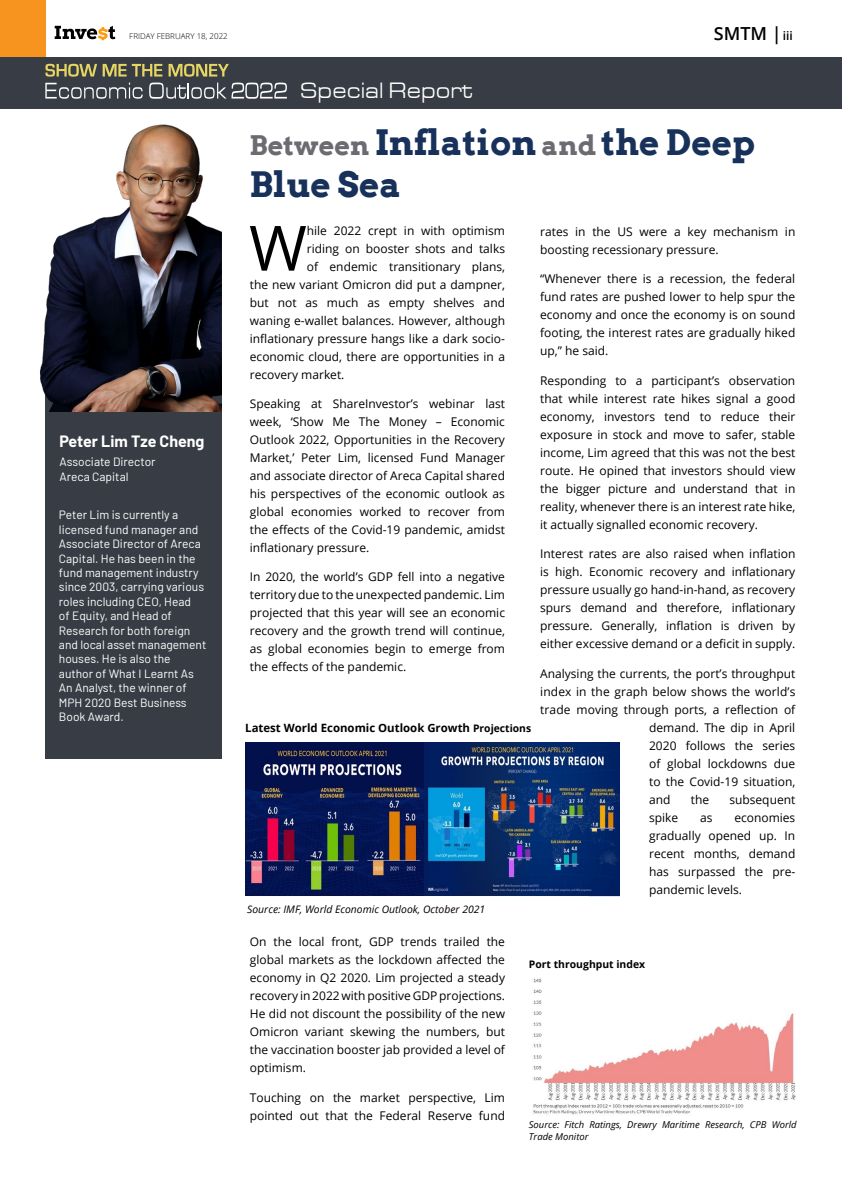
<style>
.page{position:relative;width:842px;height:1191px;background:#fff}
.page>*{position:absolute;margin:0;border:0;box-sizing:border-box;transform-origin:0 0}
.t1{font:62.4px "Open Sans";color:#000}
.t2{font:700 35px/42px "Arvo";color:#17315b}
.t3{font:23px "Eurostile Extended";color:#fff;scale:.85 1}
.t4{font:600 18px "Open Sans";color:#000}
.t5{font:700 16px "Barlow";color:#fff}
.t6{font:12px/18px "Open Sans";color:#000;text-align:justify}
.t7{font:12px/14.4px "Barlow";color:#fff}
.t8{font:700 11.4px "Open Sans";color:#000}
.t9{font:italic 10.4px "Open Sans";color:#000}
.t10{font:700 10.4px "Open Sans";color:#000}
.t11{font:italic 9.4px/11.3px "Open Sans";color:#000}
.t12{font:300 8px "Open Sans";color:#000}
.s1{font-size:12px}
.s2{font-size:27px;color:#6c6b71}
.s3{font-size:10.3px}
</style>
<div class="page">
<div style="left:46px;top:376px;width:176px;height:382px;background:#383d45"></div>
<img style="left:40px;top:124px;width:182px;height:287px">
<img style="left:246px;top:742px;width:374px;height:154px">
<img style="left:533px;top:978px;width:262px;height:137px">
<div style="left:0;top:57px;width:842px;height:51px;background:#383d45"></div>
<svg style="left:45px;top:64px;width:52px;height:13px"></svg>
<svg style="left:103px;top:64px;width:59px;height:13px"></svg>
<svg style="left:169px;top:64px;width:60px;height:13px"></svg>
<svg style="left:45px;top:83px;width:98px;height:16px"></svg>
<svg style="left:149px;top:83px;width:138px;height:16px"></svg>
<div style="left:0;top:0;width:45px;height:57px;background:#f7941f"></div>
<svg style="left:55px;top:26px;width:60px;height:14px"></svg>
<p class="t12" style="left:129px;top:31px;width:100px">FRIDAY FEBRUARY 18, 2022</p>
<h3 class="t4" style="left:714px;top:21px;width:80px">SMTM |<span class="s1">iii</span></h3>
<h3 class="t3" style="left:300px;top:78px;width:205px">Special Report</h3>
<h3 class="t5" style="left:60px;top:429px;width:146px">Peter Lim Tze Cheng</h3>
<p class="t7" style="left:60px;top:454px;width:98px">Associate Director<br>Areca Capital</p>
<p class="t7" style="left:59px;top:507px;width:149px">Peter Lim is currently a licensed fund manager and<br>Associate Director of Areca<br>Capital. He has been in the fund management industry since 2003, carrying various roles including CEO, Head<br>of Equity, and Head of<br>Research for both foreign and local asset management houses. He is also the author of What I Learnt As<br>An Analyst, the winner of<br>MPH 2020 Best Business<br>Book Award.</p>
<h2 class="t2" style="left:249px;top:121px;width:507px"><span class="s2">Between</span> Inflation <span class="s2">and</span> the Deep<br>Blue Sea</h2>
<h1 class="t1" style="left:249px;top:205px;width:59px">W</h1>
<p class="t6" style="left:307px;top:221px;width:200px">hile 2022 crept in with optimism</p>
<p class="t6" style="left:307px;top:239px;width:200px">riding on booster shots and talks</p>
<p class="t6" style="left:307px;top:257px;width:200px">of endemic transitionary plans,</p>
<p class="t6" style="left:250px;top:275px;width:257px">the new variant Omicron did put a dampner,</p>
<p class="t6" style="left:250px;top:293px;width:257px">but not as much as empty shelves and</p>
<p class="t6" style="left:250px;top:311px;width:257px">waning e-wallet balances. However, although</p>
<p class="t6" style="left:250px;top:329px;width:257px">inflationary pressure hangs like a dark socio-</p>
<p class="t6" style="left:250px;top:347px;width:257px">economic cloud, there are opportunities in a</p>
<p class="t6" style="left:250px;top:365px;width:96px">recovery market.</p>
<p class="t6" style="left:250px;top:394px;width:257px">Speaking at ShareInvestor’s webinar last week, ‘Show Me The Money – Economic Outlook 2022, Opportunities in the Recovery Market,’ Peter Lim, licensed Fund Manager and associate director of Areca Capital shared his perspectives of the economic outlook as global economies worked to recover from the effects of the Covid-19 pandemic, amidst inflationary pressure.</p>
<p class="t6" style="left:250px;top:568px;width:257px">In 2020, the world’s GDP fell into a negative territory due to the unexpected pandemic. Lim projected that this year will see an economic recovery and the growth trend will continue, as global economies begin to emerge from the effects of the pandemic.</p>
<p class="t8" style="left:245px;top:719px;width:287px">Latest World Economic Outlook Growth <span class="s3">Projections</span></p>
<p class="t9" style="left:247px;top:901px;width:239px">Source: IMF, World Economic Outlook, October 2021</p>
<p class="t6" style="left:540px;top:222px;width:257px">rates in the US were a key mechanism in boosting recessionary pressure.</p>
<p class="t6" style="left:540px;top:270px;width:257px">“Whenever there is a recession, the federal fund rates are pushed lower to help spur the economy and once the economy is on sound footing, the interest rates are gradually hiked up,” he said.</p>
<p class="t6" style="left:540px;top:371px;width:257px">Responding to a participant’s observation that while interest rate hikes signal a good economy, investors tend to reduce their exposure in stock and move to safer, stable income, Lim agreed that this was not the best route. He opined that investors should view the bigger picture and understand that in reality, whenever there is an interest rate hike, it actually signalled economic recovery.</p>
<p class="t6" style="left:540px;top:544px;width:257px">Interest rates are also raised when inflation is high. Economic recovery and inflationary pressure usually go hand-in-hand, as recovery spurs demand and therefore, inflationary pressure. Generally, inflation is driven by either excessive demand or a deficit in supply.</p>
<p class="t6" style="left:540px;top:664px;width:257px">Analysing the currents, the port’s throughput</p>
<p class="t6" style="left:540px;top:682px;width:257px">index in the graph below shows the world’s</p>
<p class="t6" style="left:540px;top:700px;width:257px">trade moving through ports, a reflection of</p>
<p class="t6" style="left:649px;top:718px;width:148px">demand. The dip in April</p>
<p class="t6" style="left:649px;top:736px;width:148px">2020 follows the series</p>
<p class="t6" style="left:649px;top:754px;width:148px">of global lockdowns due</p>
<p class="t6" style="left:649px;top:772px;width:148px">to the Covid-19 situation,</p>
<p class="t6" style="left:649px;top:790px;width:23px">and</p>
<p class="t6" style="left:691px;top:790px;width:20px">the</p>
<p class="t6" style="left:729px;top:790px;width:67px">subsequent</p>
<p class="t6" style="left:649px;top:808px;width:31px">spike</p>
<p class="t6" style="left:700px;top:808px;width:14px">as</p>
<p class="t6" style="left:649px;top:808px;width:148px;text-indent:85px">economies gradually opened up. In recent months, demand has surpassed the pre&shy;pandemic levels.</p>
<p class="t6" style="left:250px;top:932px;width:257px">On the local front, GDP trends trailed the global markets as the lockdown affected the economy in Q2 2020. Lim projected a steady recovery in 2022 with positive GDP projections.<br>He did not discount the possibility of the new Omicron variant skewing the numbers, but the vaccination booster jab provided a level of optimism.</p>
<p class="t6" style="left:250px;top:1088px;width:257px">Touching on the market perspective, Lim pointed out that the Federal Reserve fund</p>
<p class="t10" style="left:529px;top:957px;width:118px">Port throughput index</p>
<p class="t11" style="left:529px;top:1118px;width:269px">Source: Fitch Ratings, Drewry Maritime Research, CPB World<br>Trade Monitor</p>
</div>
